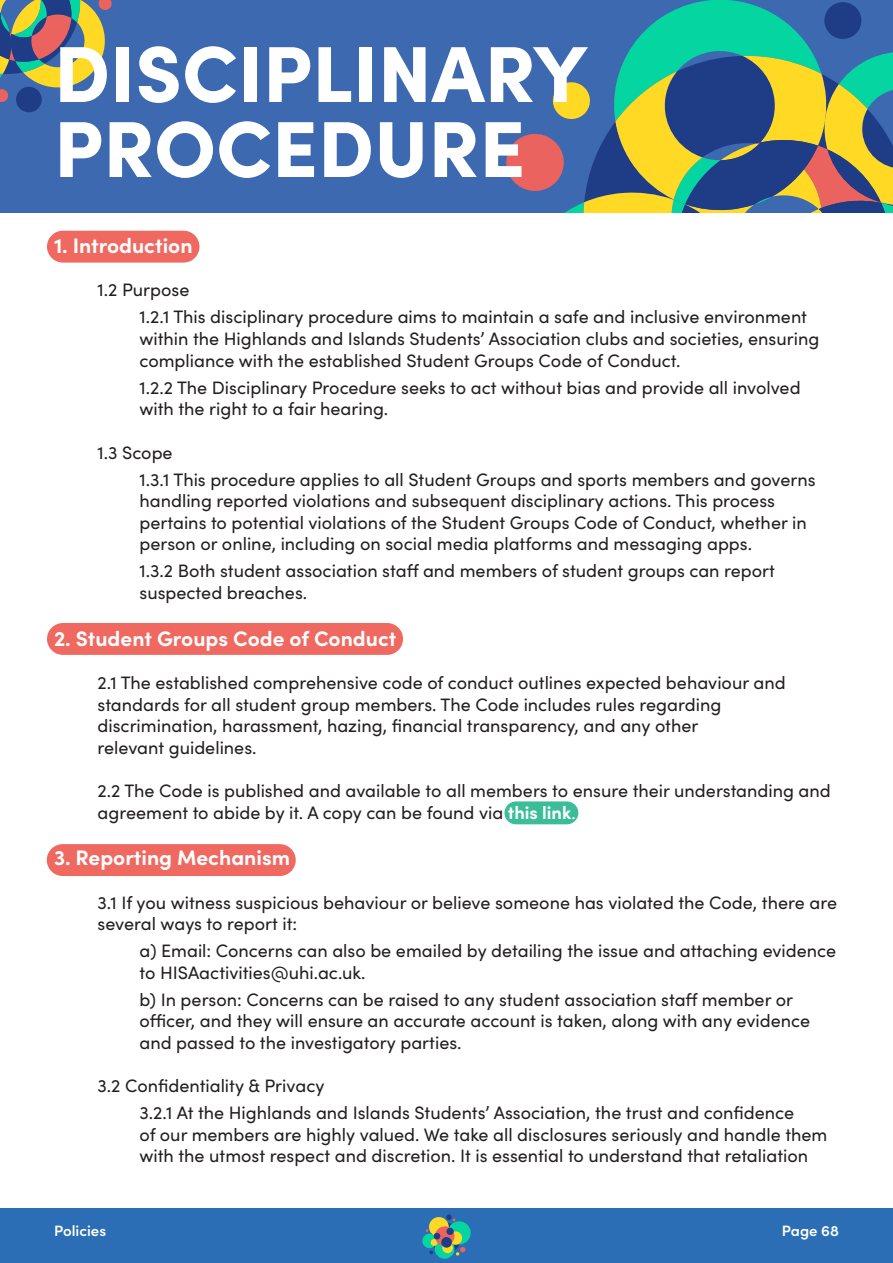
<style>
.page{position:relative;width:893px;height:1263px;background:#fff}
.page>*{position:absolute;margin:0;border:0;box-sizing:border-box;transform-origin:0 0}
.t1{font:900 79.5px/75px "Sofia Pro";color:#fff}
.t2{font:700 21px "Sofia Pro";color:#fff}
.t3{font:18px/21.6px "Sofia Pro";color:#231f20}
.t4{font:600 15px "Sofia Pro";color:#fff}
.s1{font-weight:700;color:#fff}
.s2{color:#fff}
</style>
<div class="page">
<div style="left:0;top:0;width:893px;height:213px;background:#3d69b0"></div>
<svg style="left:506px;top:0;width:387px;height:213px"></svg>
<svg style="left:0;top:0;width:112px;height:113px"></svg>
<div style="left:0;top:1209px;width:893px;height:54px;background:#2b6eb6"></div>
<svg style="left:431px;top:1223px;width:30px;height:30px"></svg>
<div style="left:422px;top:1233px;width:15px;height:15px;background:#05d6a1;border-radius:50%"></div>
<div style="left:435px;top:1239px;width:19px;height:20px;background:#05d6a1;border-radius:50%"></div>
<div style="left:448px;top:1221px;width:23px;height:23px;background:#05d6a1;border-radius:50%"></div>
<div style="left:429px;top:1217px;width:20px;height:20px;background:#ffd924;border-radius:50%"></div>
<div style="left:442px;top:1242px;width:11px;height:11px;background:#ffd924;border-radius:50%"></div>
<svg style="left:449px;top:1231px;width:13px;height:14px"></svg>
<div style="left:431px;top:1239px;width:7px;height:7px;background:#ffd924;border-radius:50%"></div>
<svg style="left:435px;top:1226px;width:19px;height:20px"></svg>
<div style="left:441px;top:1237px;width:11px;height:11px;background:#1f3d87;border-radius:50%"></div>
<svg style="left:434px;top:1233px;width:6px;height:6px"></svg>
<div style="left:446px;top:1228px;width:8px;height:7px;background:#1f3d87;border-radius:50%"></div>
<svg style="left:446px;top:1214px;width:9px;height:7px"></svg>
<svg style="left:429px;top:1250px;width:4px;height:4px"></svg>
<svg style="left:456px;top:1247px;width:9px;height:8px"></svg>
<div style="left:47px;top:231px;width:152px;height:32px;background:#ef6961;border-radius:16px"></div>
<div style="left:504px;top:801px;width:74px;height:23px;background:#3bbd99;border-radius:11px"></div>
<div style="left:47px;top:623px;width:356px;height:32px;background:#ef6961;border-radius:16px"></div>
<div style="left:47px;top:844px;width:249px;height:32px;background:#ef6961;border-radius:16px"></div>
<h1 class="t1" style="left:54px;top:29px;width:535px">DISCIPLINARY<br>PROCEDURE</h1>
<p class="t2" style="left:54px;top:230px;width:140px">1. Introduction</p>
<p class="t3" style="left:140px;top:276px;width:669px;line-height:27px;text-indent:-42px">1.2 Purpose<br>1.2.1 This disciplinary procedure aims to maintain a safe and inclusive environment</p>
<p class="t3" style="left:140px;top:327px;width:681px">within the Highlands and Islands Students’ Association clubs and societies, ensuring compliance with the established Student Groups Code of Conduct.</p>
<p class="t3" style="left:140px;top:376px;width:663px">1.2.2 The Disciplinary Procedure seeks to act without bias and provide all involved with the right to a fair hearing.</p>
<p class="t3" style="left:140px;top:438px;width:678px;line-height:27px;text-indent:-42px">1.3 Scope<br>1.3.1 This procedure applies to all Student Groups and sports members and governs</p>
<p class="t3" style="left:140px;top:489px;width:669px">handling reported violations and subsequent disciplinary actions. This process pertains to potential violations of the Student Groups Code of Conduct, whether in person or online, including on social media platforms and messaging apps.</p>
<p class="t3" style="left:140px;top:559px;width:637px">1.3.2 Both student association staff and members of student groups can report suspected breaches.</p>
<p class="t2" style="left:54px;top:622px;width:344px">2. Student Groups Code of Conduct</p>
<p class="t3" style="left:98px;top:671px;width:690px">2.1 The established comprehensive code of conduct outlines expected behaviour and standards for all student group members. The Code includes rules regarding discrimination, harassment, hazing, financial transparency, and any other<br>relevant guidelines.</p>
<p class="t3" style="left:98px;top:779px;width:735px">2.2 The Code is published and available to all members to ensure their understanding and agreement to abide by it. A copy can be found via <span class="s1">this link</span><span class="s2">.</span></p>
<p class="t2" style="left:54px;top:842px;width:238px">3. Reporting Mechanism</p>
<p class="t3" style="left:98px;top:890px;width:741px">3.1 If you witness suspicious behaviour or believe someone has violated the Code, there are several ways to report it:</p>
<p class="t3" style="left:140px;top:939px;width:698px">a) Email: Concerns can also be emailed by detailing the issue and attaching evidence to HISAactivities@uhi.ac.uk.</p>
<p class="t3" style="left:140px;top:988px;width:672px">b) In person: Concerns can be raised to any student association staff member or officer, and they will ensure an accurate account is taken, along with any evidence and passed to the investigatory parties.</p>
<p class="t3" style="left:140px;top:1071px;width:656px;line-height:27px;text-indent:-42px">3.2 Confidentiality &amp; Privacy<br>3.2.1 At the Highlands and Islands Students’ Association, the trust and confidence</p>
<p class="t3" style="left:140px;top:1123px;width:689px">of our members are highly valued. We take all disclosures seriously and handle them with the utmost respect and discretion. It is essential to understand that retaliation</p>
<p class="t4" style="left:54px;top:1219px;width:53px">Policies</p>
<p class="t4" style="left:782px;top:1219px;width:59px">Page 68</p>
</div>
